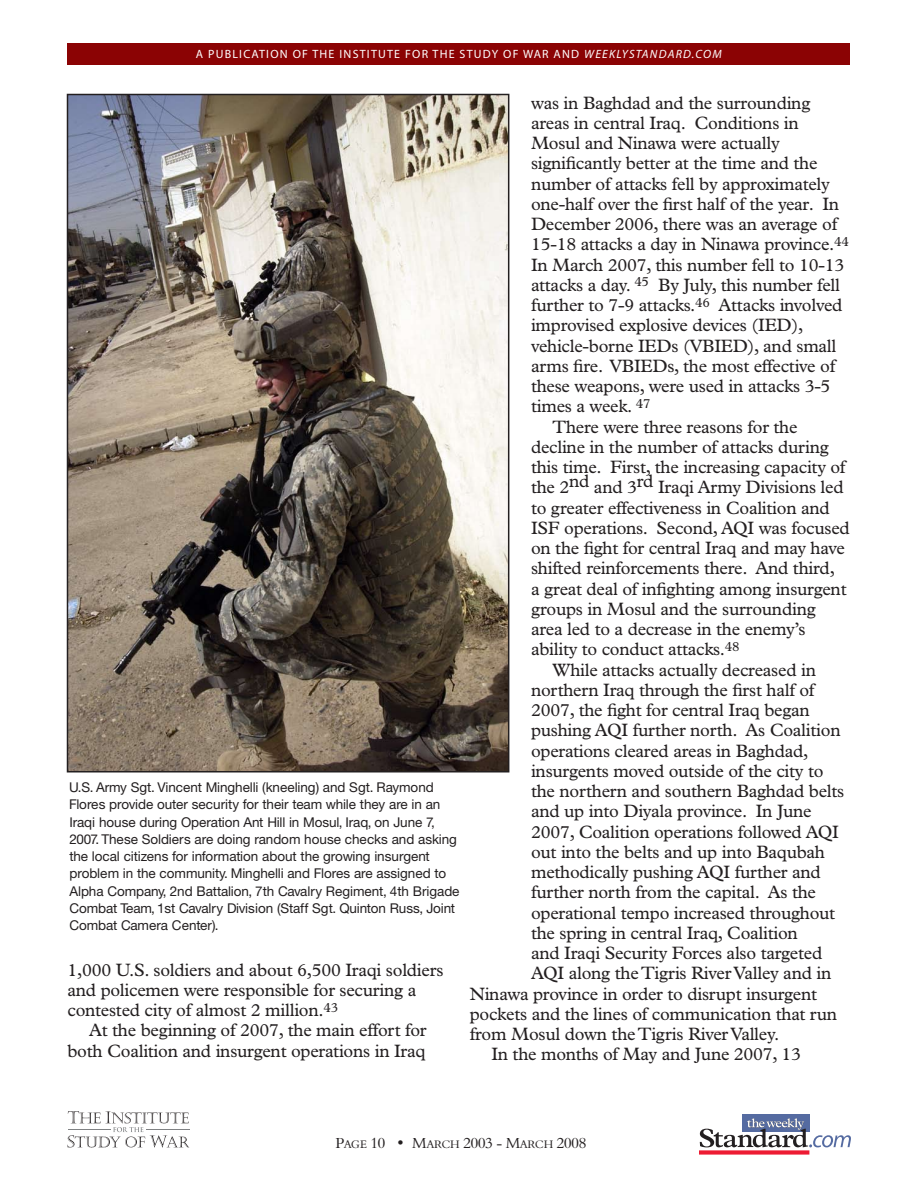
<style>
.page{position:relative;width:918px;height:1188px;background:#fff}
.page>*{position:absolute;margin:0;border:0;box-sizing:border-box;transform-origin:0 0}
.t1{font:18px/20.2px "Plantin";letter-spacing:-.015em;color:#231f20}
.t2{font:15px "Aldine 401 BT Roman A";letter-spacing:-.005em;color:#231f20}
.t3{font:13.5px/17.2px "Helvetica Neue";color:#231f20}
.t4{font:12px "Myriad";letter-spacing:.1em;color:#fff}
.s1{font-style:italic}
.s2{font-size:11.25px}
</style>
<div class="page">
<div style="left:742px;top:1114px;width:67px;height:18px;background:#556ba1"></div>
<div style="left:700px;top:1150px;width:109px;height:5px;background:#ed1b33"></div>
<svg style="left:700px;top:1118px;width:151px;height:29px"></svg>
<div style="left:68px;top:43px;width:782px;height:21px;background:#8b0304"></div>
<svg style="left:68px;top:1111px;width:122px;height:37px"></svg>
<hr style="left:146px;top:1129px;width:43px;height:1px;background:#808284">
<hr style="left:68px;top:1129px;width:43px;height:1px;background:#808284">
<img style="left:70px;top:97px;width:436px;height:672px">
<div style="left:67px;top:94px;width:442px;height:678px;border:2px solid #231f20"></div>
<p class="t4" style="left:196px;top:48px;width:527px">A PUBLICATION OF THE INSTITUTE FOR THE STUDY OF WAR AND <span class="s1">WEEKLYSTANDARD.COM</span></p>
<p class="t3" style="left:69px;top:779px;width:392px">U.S. Army Sgt. Vincent Minghelli (kneeling) and Sgt. Raymond Flores provide outer security for their team while they are in an Iraqi house during Operation Ant Hill in Mosul, Iraq, on June 7, 2007. These Soldiers are doing random house checks and asking the local citizens for information about the growing insurgent problem in the community. Minghelli and Flores are assigned to Alpha Company, 2nd Battalion, 7th Cavalry Regiment, 4th Brigade Combat Team, 1st Cavalry Division (Staff Sgt. Quinton Russ, Joint Combat Camera Center).</p>
<p class="t1" style="left:68px;top:959px;width:378px">1,000 U.S. soldiers and about 6,500 Iraqi soldiers and policemen were responsible for securing a contested city of almost 2 million.<sup>43</sup></p>
<p class="t1" style="left:68px;top:1020px;width:361px;text-align:right">At the beginning of 2007, the main effort for both Coalition and insurgent operations in Iraq</p>
<p class="t1" style="left:531px;top:92px;width:281px">was in Baghdad and the surrounding</p>
<p class="t1" style="left:531px;top:113px;width:269px">areas in central Iraq. Conditions in</p>
<p class="t1" style="left:531px;top:133px;width:250px">Mosul and Ninawa were actually</p>
<p class="t1" style="left:531px;top:153px;width:288px">significantly better at the time and the</p>
<p class="t1" style="left:531px;top:173px;width:300px">number of attacks fell by approximately</p>
<p class="t1" style="left:531px;top:194px;width:310px">one-half over the first half of the year. In</p>
<p class="t1" style="left:531px;top:214px;width:308px">December 2006, there was an average of</p>
<p class="t1" style="left:531px;top:234px;width:319px">15-18 attacks a day in Ninawa province.<sup>44</sup></p>
<p class="t1" style="left:531px;top:254px;width:315px">In March 2007, this number fell to 10-13</p>
<p class="t1" style="left:531px;top:275px;width:311px">attacks a day. <sup>45</sup> By July, this number fell</p>
<p class="t1" style="left:531px;top:295px;width:313px">further to 7-9 attacks.<sup>46</sup> Attacks involved</p>
<p class="t1" style="left:531px;top:315px;width:274px">improvised explosive devices (IED),</p>
<p class="t1" style="left:531px;top:335px;width:307px">vehicle-borne IEDs (VBIED), and small</p>
<p class="t1" style="left:531px;top:356px;width:306px">arms fire. VBIEDs, the most effective of</p>
<p class="t1" style="left:531px;top:376px;width:301px">these weapons, were used in attacks 3-5</p>
<p class="t1" style="left:531px;top:396px;width:121px">times a week. <sup>47</sup></p>
<p class="t1" style="left:553px;top:416px;width:246px">There were three reasons for the</p>
<p class="t1" style="left:531px;top:437px;width:299px">decline in the number of attacks during</p>
<p class="t1" style="left:531px;top:457px;width:316px">this time. First, the increasing capacity of</p>
<p class="t1" style="left:531px;top:477px;width:314px">the 2nd and 3rd Iraqi Army Divisions led</p>
<p class="t1" style="left:531px;top:497px;width:300px">to greater effectiveness in Coalition and</p>
<p class="t1" style="left:531px;top:518px;width:320px">ISF operations. Second, AQI was focused</p>
<p class="t1" style="left:531px;top:538px;width:315px">on the fight for central Iraq and may have</p>
<p class="t1" style="left:531px;top:558px;width:305px">shifted reinforcements there. And third,</p>
<p class="t1" style="left:531px;top:578px;width:317px">a great deal of infighting among insurgent</p>
<p class="t1" style="left:531px;top:599px;width:286px">groups in Mosul and the surrounding</p>
<p class="t1" style="left:531px;top:619px;width:276px">area led to a decrease in the enemy’s</p>
<p class="t1" style="left:531px;top:639px;width:210px">ability to conduct attacks.<sup>48</sup></p>
<p class="t1" style="left:553px;top:659px;width:265px">While attacks actually decreased in</p>
<p class="t1" style="left:531px;top:680px;width:285px">northern Iraq through the first half of</p>
<p class="t1" style="left:531px;top:700px;width:280px">2007, the fight for central Iraq began</p>
<p class="t1" style="left:531px;top:720px;width:311px">pushing AQI further north. As Coalition</p>
<p class="t1" style="left:531px;top:740px;width:279px">operations cleared areas in Baghdad,</p>
<p class="t1" style="left:531px;top:761px;width:294px">insurgents moved outside of the city to</p>
<p class="t1" style="left:531px;top:781px;width:315px">the northern and southern Baghdad belts</p>
<p class="t1" style="left:531px;top:801px;width:282px">and up into Diyala province. In June</p>
<p class="t1" style="left:531px;top:821px;width:309px">2007, Coalition operations followed AQI</p>
<p class="t1" style="left:531px;top:842px;width:295px">out into the belts and up into Baqubah</p>
<p class="t1" style="left:531px;top:862px;width:291px">methodically pushing AQI further and</p>
<p class="t1" style="left:531px;top:882px;width:287px">further north from the capital. As the</p>
<p class="t1" style="left:531px;top:902px;width:306px">operational tempo increased throughout</p>
<p class="t1" style="left:531px;top:923px;width:268px">the spring in central Iraq, Coalition</p>
<p class="t1" style="left:531px;top:943px;width:293px">and Iraqi Security Forces also targeted</p>
<p class="t1" style="left:531px;top:963px;width:302px">AQI along the Tigris River Valley and in</p>
<p class="t1" style="left:470px;top:983px;width:349px">Ninawa province in order to disrupt insurgent</p>
<p class="t1" style="left:470px;top:1004px;width:369px">pockets and the lines of communication that run</p>
<p class="t1" style="left:470px;top:1024px;width:311px">from Mosul down the Tigris River Valley.</p>
<p class="t1" style="left:491px;top:1044px;width:311px">In the months of May and June 2007, 13</p>
<p class="t2" style="left:335px;top:1134px;width:252px">P<span class="s2">AGE</span> 10 • M<span class="s2">ARCH</span> 2003 - M<span class="s2">ARCH</span> 2008</p>
</div>
